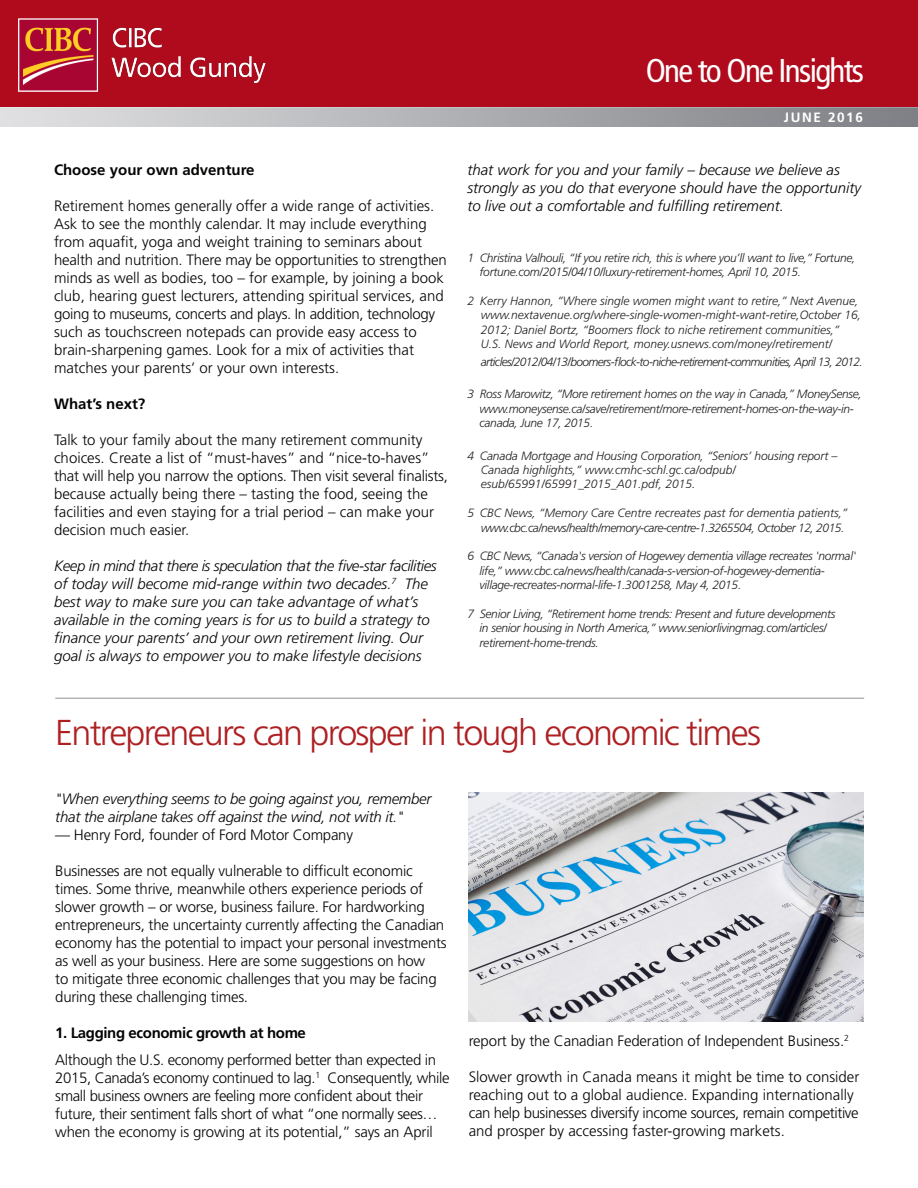
<style>
.page{position:relative;width:918px;height:1188px;background:#fff}
.page>*{position:absolute;margin:0;border:0;box-sizing:border-box;transform-origin:0 0}
.t1{font:300 36px "Frutiger LT Std";letter-spacing:-.05em;color:#ae1f22}
.t2{font:condensed 33px "Frutiger LT Std";letter-spacing:-.05em;color:#fff}
.t3{font:300 15px/18px "Frutiger LT Std";letter-spacing:-.01em;color:#040503}
.t4{font:italic 300 15px/18px "Frutiger LT Std";color:#040503}
.t5{font:700 15px "Frutiger LT Std";letter-spacing:-.01em;color:#040503}
.t6{font:700 13.5px "Frutiger LT Std";letter-spacing:.12em;color:#fff}
.t7{font:italic 300 12px/14.4px "Frutiger LT Std";letter-spacing:-.025em;color:#231f20}
.t8{font:italic 300 12px/14.4px "Frutiger LT Std";color:#231f20}
.t9{font:italic 300 12px "Frutiger LT Std";letter-spacing:-.05em;color:#231f20}
</style>
<div class="page">
<div style="left:0;top:0;width:918px;height:108px;background:#af0b1c"></div>
<img style="left:0;top:107px;width:918px;height:19px">
<img style="left:19px;top:18px;width:246px;height:74px">
<img style="left:469px;top:792px;width:395px;height:230px">
<hr style="left:55px;top:698px;width:809px;height:1px;background:#231f20">
<p class="t5" style="left:54px;top:161px;width:202px">Choose your own adventure</p>
<p class="t3" style="left:54px;top:197px;width:394px">Retirement homes generally offer a wide range of activities.<br>Ask to see the monthly calendar. It may include everything from aquafit, yoga and weight training to seminars about health and nutrition. There may be opportunities to strengthen minds as well as bodies, too – for example, by joining a book club, hearing guest lecturers, attending spiritual services, and going to museums, concerts and plays. In addition, technology such as touchscreen notepads can provide easy access to brain-sharpening games. Look for a mix of activities that matches your parents’ or your own interests.</p>
<p class="t5" style="left:54px;top:395px;width:93px">What’s next?</p>
<p class="t3" style="left:54px;top:431px;width:396px">Talk to your family about the many retirement community choices. Create a list of “must-haves” and “nice-to-haves” that will help you narrow the options. Then visit several finalists, because actually being there – tasting the food, seeing the facilities and even staying for a trial period – can make your decision much easier.</p>
<p class="t4" style="left:54px;top:557px;width:384px">Keep in mind that there is speculation that the five-star facilities of today will become mid-range within two decades.<sup>7</sup> The best way to make sure you can take advantage of what’s available in the coming years is for us to build a strategy to finance your parents’ and your own retirement living. Our goal is always to empower you to make lifestyle decisions</p>
<p class="t2" style="left:646px;top:51px;width:220px">One to One Insights</p>
<p class="t6" style="left:784px;top:110px;width:80px">JUNE 2016</p>
<p class="t4" style="left:467px;top:161px;width:395px">that work for you and your family – because we believe as strongly as you do that everyone should have the opportunity to live out a comfortable and fulfilling retirement.</p>
<p class="t7" style="left:480px;top:250px;width:377px;text-indent:-12px">1 Christina Valhouli, “If you retire rich, this is where you’ll want to live,” Fortune, fortune.com/2015/04/10/luxury-retirement-homes, April 10, 2015.</p>
<p class="t8" style="left:481px;top:294px;width:382px;text-indent:-13px">2 Kerry Hannon, “Where single women might want to retire,” Next Avenue, www.nextavenue.org/where-single-women-might-want-retire,October 16, 2012; Daniel Bortz, “Boomers flock to niche retirement communities,” U.S. News and World Report, money.usnews.com/money/retirement/</p>
<p class="t9" style="left:481px;top:355px;width:384px">articles/2012/04/13/boomers-flock-to-niche-retirement-communities, April 13, 2012.</p>
<p class="t7" style="left:480px;top:387px;width:384px;text-indent:-12px">3 Ross Marowitz, “More retirement homes on the way in Canada,” MoneySense, www.moneysense.ca/save/retirement/more-retirement-homes-on-the-way-in&shy;canada, June 17, 2015.</p>
<p class="t8" style="left:481px;top:448px;width:358px;text-indent:-13px">4 Canada Mortgage and Housing Corporation, “Seniors’ housing report –<br>Canada highlights,” www.cmhc-schl.gc.ca/odpub/ esub/65991/65991_2015_A01.pdf, 2015.</p>
<p class="t8" style="left:467px;top:506px;width:381px;text-align:right">5 CBC News, “Memory Care Centre recreates past for dementia patients,” www.cbc.ca/news/health/memory-care-centre-1.3265504, October 12, 2015.</p>
<p class="t7" style="left:480px;top:549px;width:378px;text-indent:-12px">6 CBC News, “Canada's version of Hogewey dementia village recreates 'normal' life,” www.cbc.ca/news/health/canada-s-version-of-hogewey-dementia-</p>
<p class="t7" style="left:480px;top:578px;width:263px">village-recreates-normal-life-1.3001258, May 4, 2015.</p>
<p class="t7" style="left:467px;top:607px;width:370px;text-align:center">7 Senior Living, “Retirement home trends: Present and future developments in senior housing in North America,” www.seniorlivingmag.com/articles/</p>
<p class="t7" style="left:480px;top:636px;width:121px">retirement-home-trends.</p>
<p class="t1" style="left:55px;top:713px;width:707px">Entrepreneurs can prosper in tough economic times</p>
<p class="t4" style="left:55px;top:790px;width:378px">"When everything seems to be going against you, remember that the airplane takes off against the wind, not with it."</p>
<p class="t3" style="left:55px;top:826px;width:299px">— Henry Ford, founder of Ford Motor Company</p>
<p class="t3" style="left:55px;top:862px;width:393px">Businesses are not equally vulnerable to difficult economic times. Some thrive, meanwhile others experience periods of slower growth – or worse, business failure. For hardworking entrepreneurs, the uncertainty currently affecting the Canadian economy has the potential to impact your personal investments as well as your business. Here are some suggestions on how<br>to mitigate three economic challenges that you may be facing during these challenging times.</p>
<p class="t5" style="left:55px;top:1024px;width:252px">1. Lagging economic growth at home</p>
<p class="t3" style="left:55px;top:1051px;width:396px">Although the U.S. economy performed better than expected in 2015, Canada’s economy continued to lag.<sup>1</sup> Consequently, while small business owners are feeling more confident about their future, their sentiment falls short of what “one normally sees… when the economy is growing at its potential,” says an April</p>
<p class="t3" style="left:469px;top:1032px;width:382px">report by the Canadian Federation of Independent Business.<sup>2</sup></p>
<p class="t3" style="left:469px;top:1068px;width:392px">Slower growth in Canada means it might be time to consider reaching out to a global audience. Expanding internationally can help businesses diversify income sources, remain competitive and prosper by accessing faster-growing markets.</p>
</div>
